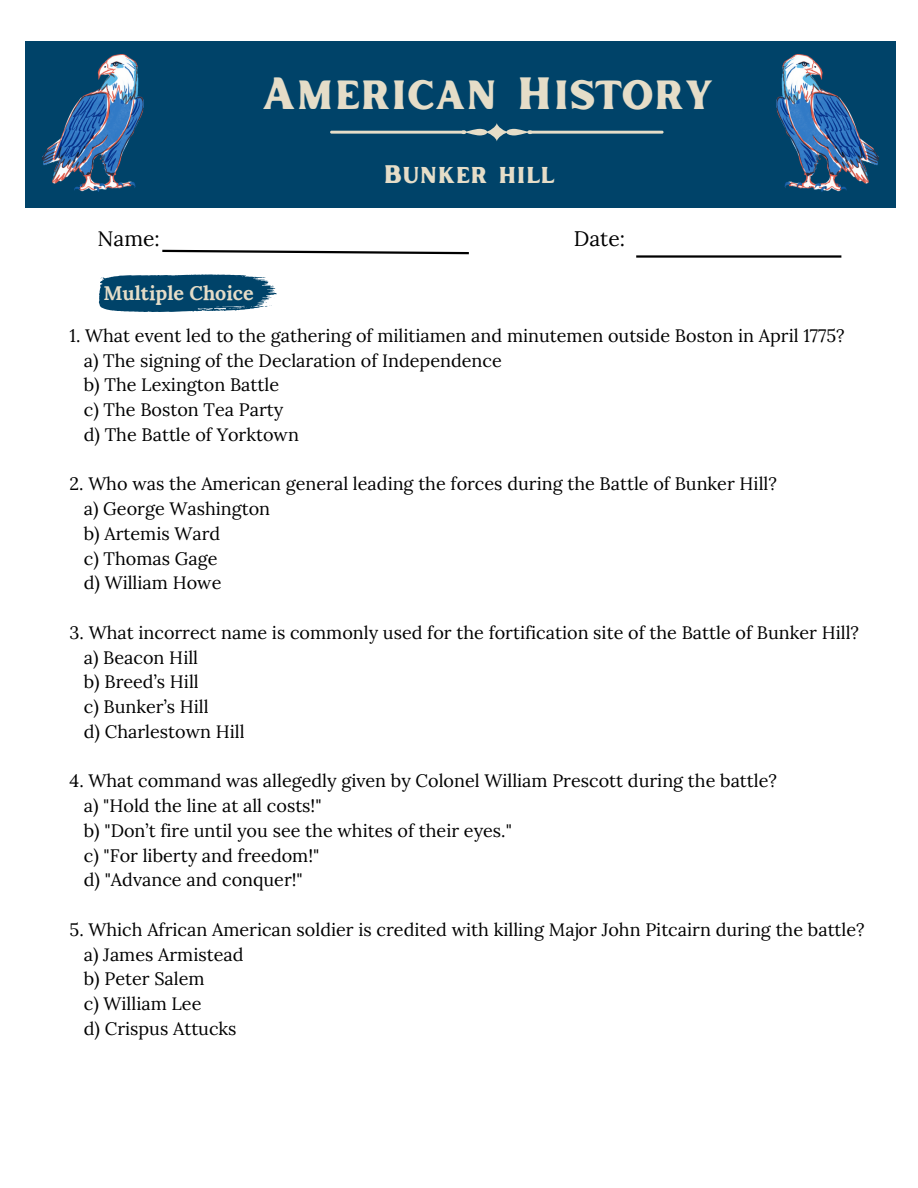
<style>
.page{position:relative;width:918px;height:1188px;background:#fff}
.page>*{position:absolute;margin:0;border:0;box-sizing:border-box;transform-origin:0 0}
.t1{font:45.15px "Inlander Smooth";color:#e5ddc8}
.t2{font:25.35px "Inlander Smooth";color:#e5ddc8}
.t3{font:21px "Lora";color:#000}
.t4{font:700 19.8px "Lora";color:#e5ddc8}
.t5{font:18px "Lora";color:#000}
</style>
<div class="page">
<div style="left:25px;top:41px;width:871px;height:167px;background:#004369"></div>
<svg style="left:484px;top:123px;width:26px;height:19px"></svg>
<svg style="left:506px;top:129px;width:27px;height:6px"></svg>
<svg style="left:461px;top:129px;width:26px;height:6px"></svg>
<hr style="left:530px;top:131px;width:134px;height:3px;background:#e5ddc8">
<hr style="left:330px;top:131px;width:134px;height:3px;background:#e5ddc8">
<img style="left:42px;top:54px;width:102px;height:137px">
<img style="left:777px;top:54px;width:102px;height:137px">
<svg style="left:162px;top:249px;width:307px;height:6px"></svg>
<hr style="left:636px;top:255px;width:205px;height:3px;background:#000">
<svg style="left:99px;top:274px;width:178px;height:38px;background:#245e7e"></svg>
<p class="t1" style="left:261px;top:61px;width:454px">American History</p>
<p class="t2" style="left:383px;top:156px;width:173px">Bunker hill</p>
<p class="t3" style="left:98px;top:225px;width:64px">Name:</p>
<p class="t3" style="left:574px;top:225px;width:53px">Date:</p>
<p class="t4" style="left:103px;top:280px;width:152px">Multiple Choice</p>
<p class="t5" style="left:70px;top:324px;width:777px">1. What event led to the gathering of militiamen and minutemen outside Boston in April 1775?</p>
<h1 class="t5" style="left:84px;top:348px;width:420px">a) The signing of the Declaration of Independence</h1>
<p class="t5" style="left:84px;top:373px;width:197px">b) The Lexington Battle</p>
<h2 class="t5" style="left:84px;top:398px;width:201px">c) The Boston Tea Party</h2>
<p class="t5" style="left:84px;top:423px;width:217px">d) The Battle of Yorktown</p>
<h4 class="t5" style="left:70px;top:472px;width:709px">2. Who was the American general leading the forces during the Battle of Bunker Hill?</h4>
<p class="t5" style="left:84px;top:497px;width:188px">a) George Washington</p>
<p class="t5" style="left:84px;top:522px;width:138px">b) Artemis Ward</p>
<p class="t5" style="left:84px;top:546px;width:135px">c) Thomas Gage</p>
<h3 class="t5" style="left:84px;top:571px;width:139px">d) William Howe</h3>
<p class="t5" style="left:70px;top:621px;width:791px">3. What incorrect name is commonly used for the fortification site of the Battle of Bunker Hill?</p>
<p class="t5" style="left:84px;top:645px;width:116px">a) Beacon Hill</p>
<p class="t5" style="left:84px;top:670px;width:117px">b) Breed’s Hill</p>
<p class="t5" style="left:84px;top:695px;width:126px">c) Bunker’s Hill</p>
<p class="t5" style="left:84px;top:720px;width:162px">d) Charlestown Hill</p>
<p class="t5" style="left:70px;top:769px;width:709px">4. What command was allegedly given by Colonel William Prescott during the battle?</p>
<p class="t5" style="left:84px;top:794px;width:239px">a) "Hold the line at all costs!"</p>
<p class="t5" style="left:84px;top:819px;width:430px">b) "Don’t fire until you see the whites of their eyes."</p>
<p class="t5" style="left:84px;top:843px;width:237px">c) "For liberty and freedom!"</p>
<p class="t5" style="left:84px;top:868px;width:221px">d) "Advance and conquer!"</p>
<p class="t5" style="left:70px;top:918px;width:797px">5. Which African American soldier is credited with killing Major John Pitcairn during the battle?</p>
<p class="t5" style="left:84px;top:942px;width:161px">a) James Armistead</p>
<p class="t5" style="left:84px;top:967px;width:122px">b) Peter Salem</p>
<p class="t5" style="left:84px;top:992px;width:119px">c) William Lee</p>
<p class="t5" style="left:84px;top:1017px;width:154px">d) Crispus Attucks</p>
</div>
